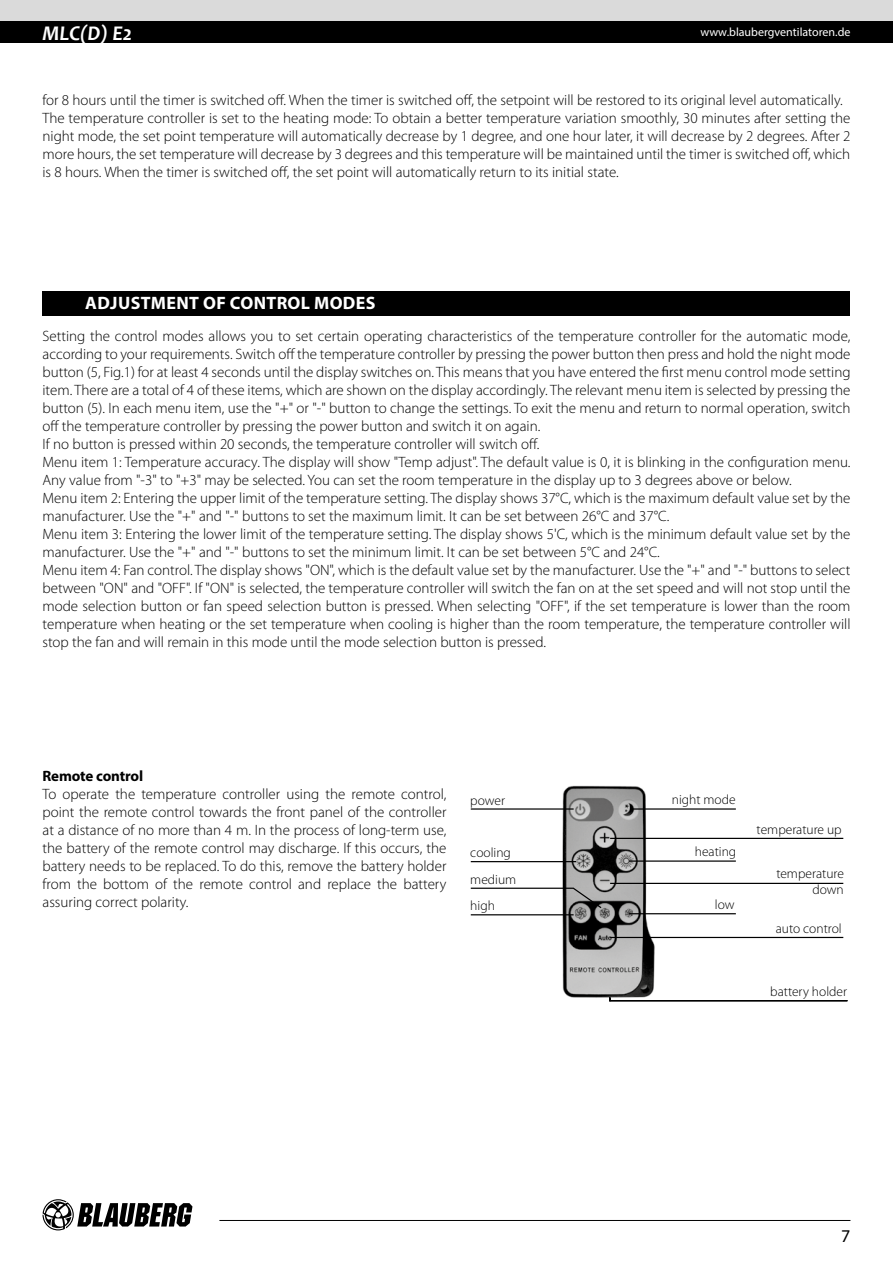
<style>
.page{position:relative;width:893px;height:1263px;background:#fff}
.page>*{position:absolute;margin:0;border:0;box-sizing:border-box;transform-origin:0 0}
.t1{font:italic 700 21px "Candara";color:#fff}
.t2{font:700 18px "Myriad Pro";letter-spacing:.02em;color:#fff}
.t3{font:18px "Myriad Pro";color:#000}
.t4{font:300 15px/18px "Myriad Pro";color:#000}
.t5{font:700 15px "Myriad Pro";letter-spacing:-.01em;color:#000}
.t6{font:300 13.5px/26.4px "Myriad Pro";color:#000}
.t7{font:12px "Myriad Pro";color:#fff}
</style>
<div class="page">
<div style="left:43px;top:292px;width:807px;height:24px;background:#000"></div>
<img style="left:560px;top:785px;width:95px;height:214px">
<hr style="left:633px;top:808px;width:103px;height:2px;background:#000">
<hr style="left:610px;top:838px;width:233px;height:1px;background:#000">
<hr style="left:610px;top:883px;width:233px;height:1px;background:#000">
<hr style="left:629px;top:860px;width:107px;height:2px;background:#000">
<hr style="left:629px;top:913px;width:107px;height:1px;background:#000">
<hr style="left:610px;top:937px;width:233px;height:1px;background:#000">
<hr style="left:471px;top:808px;width:103px;height:2px;background:#000">
<hr style="left:471px;top:861px;width:105px;height:1px;background:#000">
<hr style="left:471px;top:888px;width:103px;height:1px;background:#000">
<hr style="left:471px;top:914px;width:103px;height:1px;background:#000">
<svg style="left:571px;top:886px;width:32px;height:23px"></svg>
<hr style="left:609px;top:1000px;width:238px;height:1px;background:#000">
<div style="left:0;top:0;width:893px;height:21px;background:#dadada"></div>
<div style="left:0;top:21px;width:893px;height:22px;background:#000"></div>
<svg style="left:43px;top:1199px;width:149px;height:31px"></svg>
<hr style="left:219px;top:1220px;width:631px;height:1px;background:#000">
<h1 class="t1" style="left:43px;top:20px;width:91px">MLC(D) E2</h1>
<p class="t7" style="left:700px;top:25px;width:152px">www.blaubergventilatoren.de</p>
<p class="t4" style="left:43px;top:91px;width:809px">for 8 hours until the timer is switched off. When the timer is switched off, the setpoint will be restored to its original level automatically.<br>The temperature controller is set to the heating mode: To obtain a better temperature variation smoothly, 30 minutes after setting the night mode, the set point temperature will automatically decrease by 1 degree, and one hour later, it will decrease by 2 degrees. After 2 more hours, the set temperature will decrease by 3 degrees and this temperature will be maintained until the timer is switched off, which is 8 hours. When the timer is switched off, the set point will automatically return to its initial state.</p>
<p class="t2" style="left:85px;top:292px;width:292px">ADJUSTMENT OF CONTROL MODES</p>
<p class="t4" style="left:43px;top:327px;width:810px">Setting the control modes allows you to set certain operating characteristics of the temperature controller for the automatic mode, according to your requirements. Switch off the temperature controller by pressing the power button then press and hold the night mode button (5, Fig.1) for at least 4 seconds until the display switches on. This means that you have entered the first menu control mode setting item. There are a total of 4 of these items, which are shown on the display accordingly. The relevant menu item is selected by pressing the button (5). In each menu item, use the "+" or "-" button to change the settings. To exit the menu and return to normal operation, switch off the temperature controller by pressing the power button and switch it on again.<br>If no button is pressed within 20 seconds, the temperature controller will switch off.<br>Menu item 1: Temperature accuracy. The display will show "Temp adjust". The default value is 0, it is blinking in the configuration menu.<br>Any value from "-3" to "+3" may be selected. You can set the room temperature in the display up to 3 degrees above or below.<br>Menu item 2: Entering the upper limit of the temperature setting. The display shows 37°C, which is the maximum default value set by the manufacturer. Use the "+" and "-" buttons to set the maximum limit. It can be set between 26°C and 37°C.<br>Menu item 3: Entering the lower limit of the temperature setting. The display shows 5'C, which is the minimum default value set by the manufacturer. Use the "+" and "-" buttons to set the minimum limit. It can be set between 5°C and 24°C.<br>Menu item 4: Fan control. The display shows "ON", which is the default value set by the manufacturer. Use the "+" and "-" buttons to select between "ON" and "OFF". If "ON" is selected, the temperature controller will switch the fan on at the set speed and will not stop until the mode selection button or fan speed selection button is pressed. When selecting "OFF", if the set temperature is lower than the room temperature when heating or the set temperature when cooling is higher than the room temperature, the temperature controller will stop the fan and will remain in this mode until the mode selection button is pressed.</p>
<p class="t5" style="left:43px;top:766px;width:102px">Remote control</p>
<p class="t4" style="left:43px;top:785px;width:405px;text-align:justify">To operate the temperature controller using the remote control, point the remote control towards the front panel of the controller at a distance of no more than 4 m. In the process of long-term use, the battery of the remote control may discharge. If this occurs, the battery needs to be replaced. To do this, remove the battery holder from the bottom of the remote control and replace the battery assuring correct polarity.</p>
<p class="t6" style="left:470px;top:788px;width:36px">power</p>
<p class="t6" style="left:470px;top:840px;width:47px">cooling medium high</p>
<p class="t6" style="left:672px;top:786px;width:65px">night mode</p>
<p class="t6" style="left:695px;top:839px;width:43px">heating</p>
<p class="t6" style="left:715px;top:892px;width:21px">low</p>
<p class="t6" style="left:757px;top:816px;width:87px">temperature up</p>
<p class="t6" style="left:776px;top:866px;width:69px;line-height:16.2px;text-align:right">temperature down</p>
<p class="t6" style="left:776px;top:915px;width:68px">auto control</p>
<p class="t6" style="left:770px;top:978px;width:78px">battery holder</p>
<p class="t3" style="left:841px;top:1224px;width:11px">7</p>
</div>
